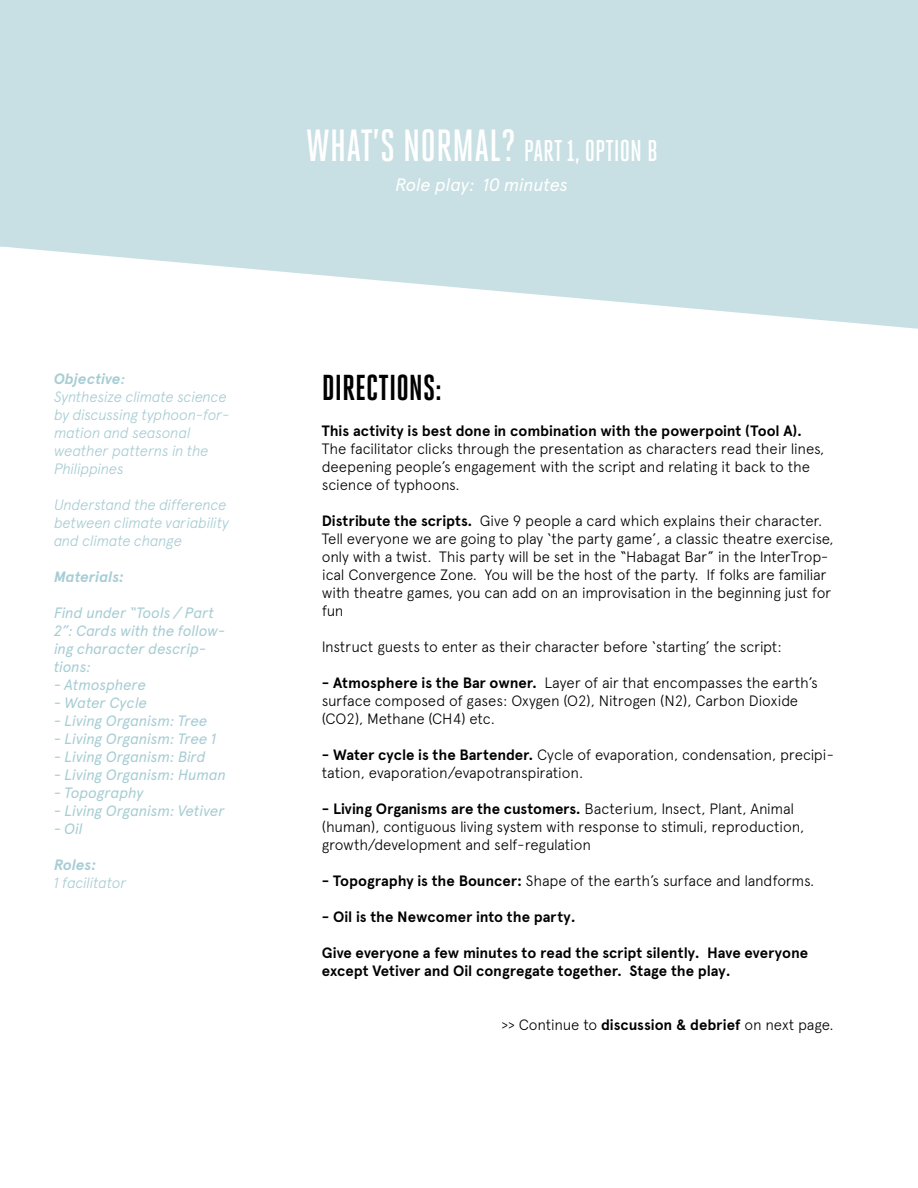
<style>
.page{position:relative;width:918px;height:1188px;background:#fff}
.page>*{position:absolute;margin:0;border:0;box-sizing:border-box;transform-origin:0 0}
.t1{font:500 45px "Heroic Condensed";color:#fff}
.t2{font:700 36px "Heroic Condensed";color:#000}
.t3{font:italic 18px "Apercu";letter-spacing:-.025em;color:#fff}
.t4{font:300 15px/18px "Apercu";letter-spacing:-.015em;color:#000}
.t5{font:italic 15px/18px "Apercu";letter-spacing:-.015em;color:#a7cdd4}
.t6{font:700 15px/18px "Apercu";letter-spacing:-.005em;color:#000}
.t7{font:italic 300 15px/18px "Apercu";letter-spacing:-.015em;color:#a7cdd4}
.t8{font:italic 700 15px "Apercu";letter-spacing:-.01em;color:#a7cdd4}
.s1{font-weight:700}
.s2{font-weight:500}
.s3{font-size:30px}
</style>
<div class="page">
<svg style="left:9px;top:0;width:909px;height:329px;background:#cfe4e7"></svg>
<div style="left:0;top:0;width:65px;height:247px;background:#c8e0e4"></div>
<p class="t7" style="left:54px;top:369px;width:177px"><span class="s1">Objective</span><span class="s2">:<br></span>Synthesize climate science by discussing typhoon-for&shy;mation and seasonal weather patterns in the<br>Philippines</p>
<p class="t7" style="left:54px;top:495px;width:177px">Understand the difference between climate variability and climate change</p>
<p class="t8" style="left:54px;top:567px;width:72px">Materials:</p>
<p class="t5" style="left:54px;top:602px;width:173px">Find under “Tools / Part<br>2”: Cards with the follow&shy;ing character descrip&shy;tions:</p>
<p class="t5" style="left:54px;top:674px;width:94px">- Atmosphere</p>
<p class="t5" style="left:54px;top:692px;width:95px">- Water Cycle</p>
<p class="t5" style="left:54px;top:710px;width:155px">- Living Organism: Tree</p>
<p class="t5" style="left:54px;top:728px;width:164px">- Living Organism: Tree 1</p>
<p class="t5" style="left:54px;top:746px;width:153px">- Living Organism: Bird</p>
<p class="t5" style="left:54px;top:764px;width:174px">- Living Organism: Human</p>
<p class="t5" style="left:54px;top:782px;width:91px">- Topography</p>
<p class="t5" style="left:54px;top:800px;width:172px">- Living Organism: Vetiver</p>
<p class="t5" style="left:54px;top:818px;width:31px">- Oil</p>
<p class="t8" style="left:54px;top:855px;width:44px">Roles:</p>
<p class="t7" style="left:54px;top:873px;width:74px">1 facilitator</p>
<h1 class="t1" style="left:306px;top:121px;width:354px">WHAT’S NORMAL? <span class="s3">PART 1, OPTION B</span></h1>
<p class="t3" style="left:395px;top:170px;width:174px">Role play: 10 minutes</p>
<h2 class="t2" style="left:322px;top:368px;width:122px">DIRECTIONS:</h2>
<p class="t6" style="left:322px;top:422px;width:482px">This activity is best done in combination with the powerpoint (Tool A).</p>
<p class="t4" style="left:322px;top:440px;width:504px">The facilitator clicks through the presentation as characters read their lines, deepening people’s engagement with the script and relating it back to the science of typhoons.</p>
<p class="t4" style="left:322px;top:512px;width:513px"><span class="s1">Distribute the scripts.</span> Give 9 people a card which explains their character.<br>Tell everyone we are going to play ‘the party game’, a classic theatre exercise, only with a twist. This party will be set in the “Habagat Bar” in the InterTrop&shy;ical Convergence Zone. You will be the host of the party. If folks are familiar with theatre games, you can add on an improvisation in the beginning just for fun</p>
<p class="t4" style="left:322px;top:638px;width:462px">Instruct guests to enter as their character before ‘starting’ the script:</p>
<p class="t4" style="left:322px;top:674px;width:497px"><span class="s1">- Atmosphere is the Bar owner.</span> Layer of air that encompasses the earth’s surface composed of gases: Oxygen (O2), Nitrogen (N2), Carbon Dioxide (CO2), Methane (CH4) etc.</p>
<p class="t4" style="left:322px;top:746px;width:513px"><span class="s1">- Water cycle is the Bartender.</span> Cycle of evaporation, condensation, precipi&shy;tation, evaporation/evapotranspiration.</p>
<p class="t4" style="left:322px;top:800px;width:484px"><span class="s1">- Living Organisms are the customers.</span> Bacterium, Insect, Plant, Animal (human), contiguous living system with response to stimuli, reproduction, growth/development and self-regulation</p>
<p class="t4" style="left:322px;top:872px;width:494px"><span class="s1">- Topography is the Bouncer:</span> Shape of the earth’s surface and landforms.</p>
<p class="t6" style="left:322px;top:908px;width:255px">- Oil is the Newcomer into the party.</p>
<p class="t6" style="left:322px;top:944px;width:488px">Give everyone a few minutes to read the script silently. Have everyone except Vetiver and Oil congregate together. Stage the play.</p>
<p class="t4" style="left:502px;top:1016px;width:334px">&gt;&gt; Continue to <span class="s1">discussion &amp; debrief</span> on next page.</p>
</div>
